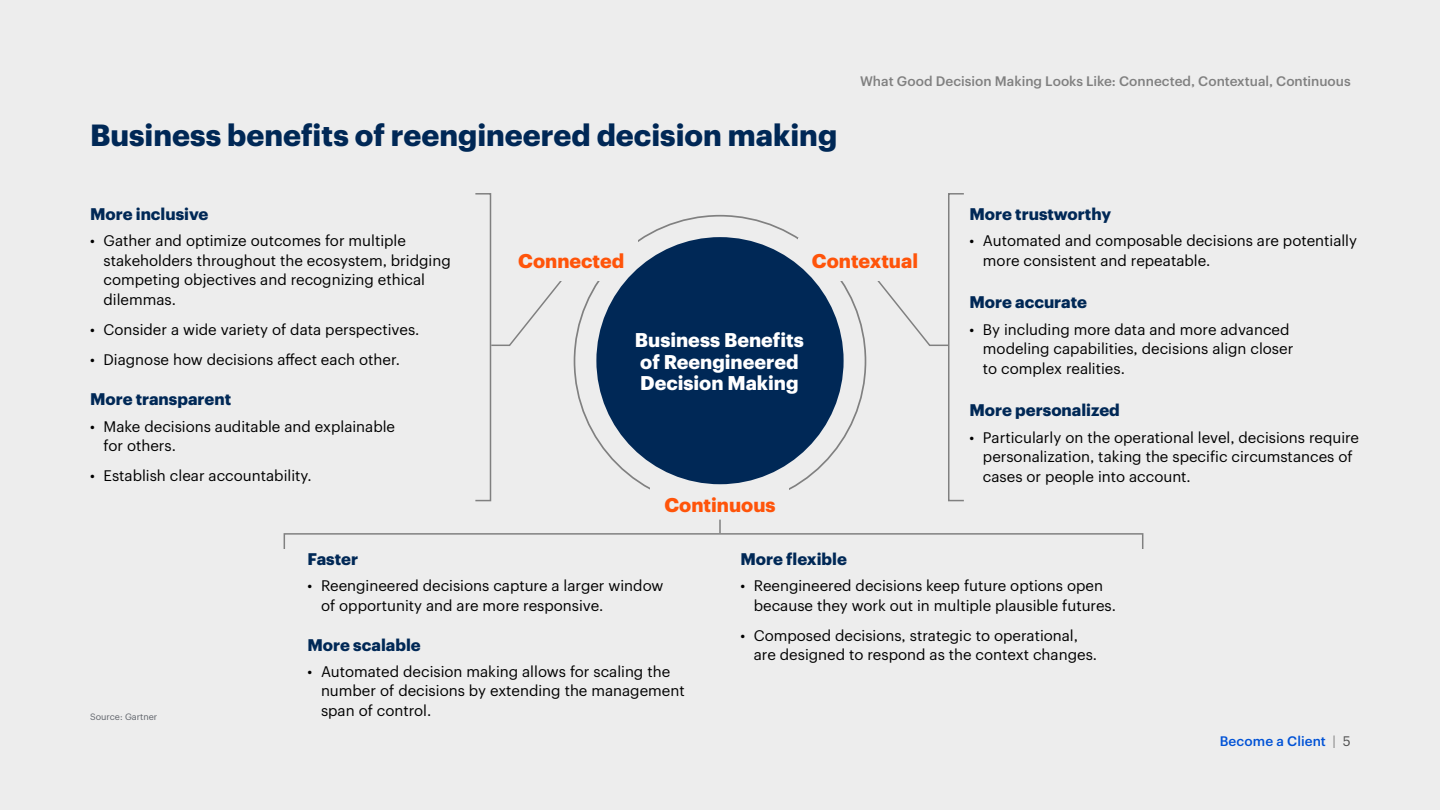
<style>
.page{position:relative;width:1440px;height:810px;background:#ededed}
.page>*{position:absolute;margin:0;border:0;box-sizing:border-box;transform-origin:0 0}
.t1{font:700 30px "Graphik";color:#002856}
.t2{font:700 19.5px/21.8px "Graphik";color:#fff}
.t3{font:700 19.5px "Graphik";color:#ff540a}
.t4{font:700 16.5px "Graphik";color:#002856}
.t5{font:15px/19.5px "Graphik";color:#000}
.t6{font:500 13.5px "Graphik";color:#808080}
.t7{font:500 13.5px "Graphik";letter-spacing:.01em;color:#0052d6}
.t8{font:9px "Graphik";color:#5f636a}
.s1{font-weight:400;color:#808080}
.s2{font-weight:400;color:#4d4d4d}
</style>
<div class="page">
<div style="left:283px;top:533px;width:860px;height:17px;border:2px solid #808080"></div>
<svg style="left:719px;top:520px;width:2px;height:13px"></svg>
<div style="left:948px;top:193px;width:16px;height:308px;border:2px solid #808080"></div>
<svg style="left:877px;top:276px;width:72px;height:71px"></svg>
<div style="left:475px;top:193px;width:16px;height:308px;border:2px solid #808080"></div>
<svg style="left:490px;top:276px;width:72px;height:71px"></svg>
<div style="left:798px;top:238px;width:134px;height:43px;background:#ededed"></div>
<div style="left:518px;top:238px;width:120px;height:43px;background:#ededed"></div>
<div style="left:596px;top:237px;width:247px;height:247px;background:#002856;border-radius:50%"></div>
<h1 class="t1" style="left:90px;top:112px;width:749px">Business benefits of reengineered decision making</h1>
<p class="t6" style="left:860px;top:71px;width:492px">What Good Decision Making Looks Like: Connected, Contextual, Continuous</p>
<p class="t4" style="left:90px;top:201px;width:120px">More inclusive</p>
<p class="t5" style="left:104px;top:230px;width:349px;text-indent:-14px">• Gather and optimize outcomes for multiple stakeholders throughout the ecosystem, bridging competing objectives and recognizing ethical dilemmas.</p>
<p class="t5" style="left:90px;top:319px;width:331px">• Consider a wide variety of data perspectives.</p>
<p class="t5" style="left:90px;top:349px;width:311px">• Diagnose how decisions affect each other.</p>
<p class="t4" style="left:90px;top:387px;width:143px">More transparent</p>
<p class="t5" style="left:104px;top:415px;width:293px;text-indent:-14px">• Make decisions auditable and explainable for others.</p>
<p class="t5" style="left:90px;top:465px;width:223px">• Establish clear accountability.</p>
<h2 class="t3" style="left:518px;top:246px;width:108px">Connected</h2>
<h2 class="t3" style="left:812px;top:246px;width:108px">Contextual</h2>
<h2 class="t2" style="left:635px;top:327px;width:170px">Business Benefits of Reengineered<br>Decision Making</h2>
<h2 class="t3" style="left:664px;top:489px;width:113px">Continuous</h2>
<p class="t4" style="left:969px;top:201px;width:143px">More trustworthy</p>
<p class="t5" style="left:983px;top:230px;width:376px;text-indent:-14px">• Automated and composable decisions are potentially more consistent and repeatable.</p>
<p class="t4" style="left:969px;top:290px;width:119px">More accurate</p>
<p class="t5" style="left:983px;top:318px;width:312px;text-indent:-14px">• By including more data and more advanced modeling capabilities, decisions align closer to complex realities.</p>
<p class="t4" style="left:969px;top:398px;width:152px">More personalized</p>
<p class="t5" style="left:983px;top:426px;width:378px;text-indent:-14px">• Particularly on the operational level, decisions require personalization, taking the specific circumstances of cases or people into account.</p>
<p class="t8" style="left:90px;top:710px;width:69px">Source: Gartner</p>
<p class="t4" style="left:307px;top:546px;width:52px">Faster</p>
<p class="t5" style="left:321px;top:575px;width:344px;text-indent:-14px">• Reengineered decisions capture a larger window of opportunity and are more responsive.</p>
<p class="t4" style="left:307px;top:632px;width:115px">More scalable</p>
<p class="t5" style="left:321px;top:660px;width:365px;text-indent:-14px">• Automated decision making allows for scaling the number of decisions by extending the management span of control.</p>
<p class="t4" style="left:740px;top:546px;width:108px">More flexible</p>
<p class="t5" style="left:754px;top:575px;width:364px;text-indent:-14px">• Reengineered decisions keep future options open because they work out in multiple plausible futures.</p>
<p class="t5" style="left:754px;top:624px;width:345px;text-indent:-14px">• Composed decisions, strategic to operational, are designed to respond as the context changes.</p>
<p class="t7" style="left:1219px;top:731px;width:133px">Become a Client <span class="s1">|</span> <span class="s2">5</span></p>
</div>
